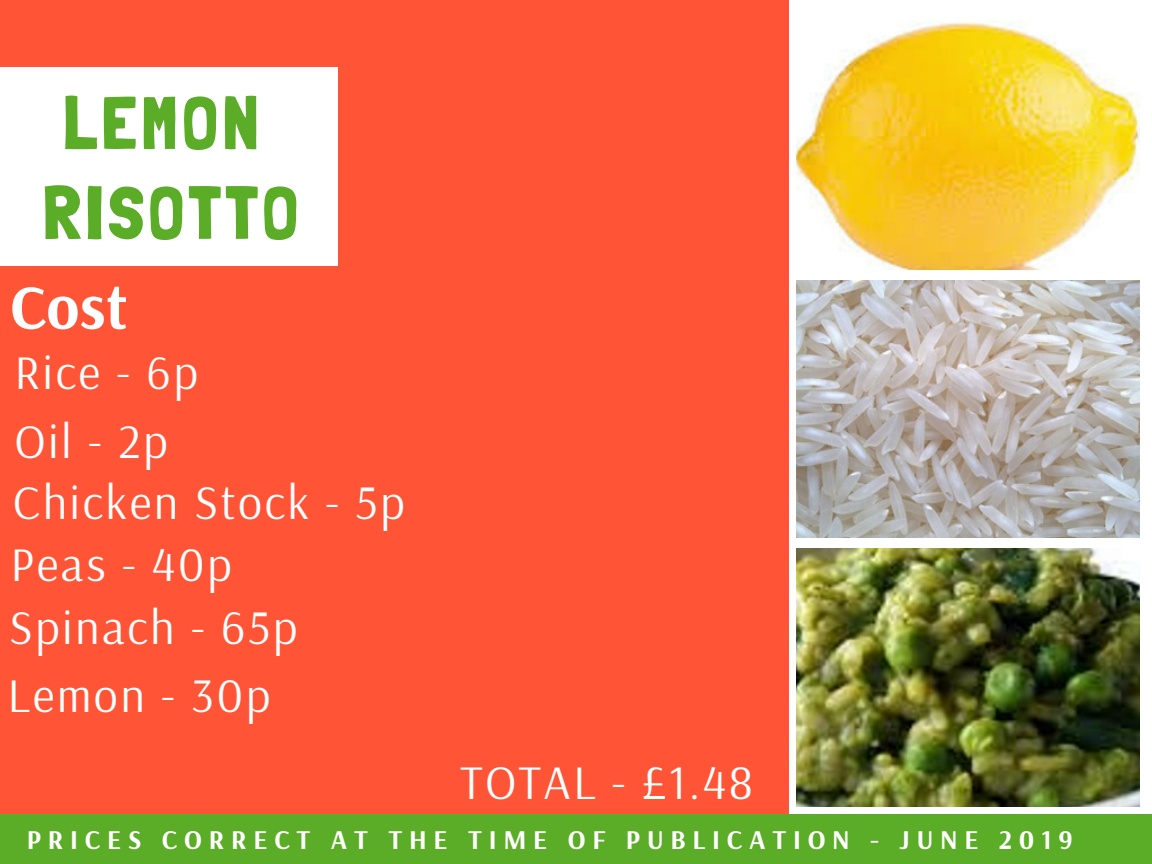
<style>
.page{position:relative;width:1152px;height:864px;background:#fff}
.page>*{position:absolute;margin:0;border:0;box-sizing:border-box;transform-origin:0 0}
.t1{font:75px/90px "Londrina Solid";letter-spacing:.05em;color:#5bac26}
.t2{font:700 63px "Arsenal";color:#fff}
.t3{font:48px/69px "Arsenal";letter-spacing:.05em;color:#fff}
.t4{font:700 27px "Arsenal";letter-spacing:.25em;color:#fff}
</style>
<div class="page">
<div style="left:0;top:0;width:788px;height:864px;background:#ff5436"></div>
<div style="left:0;top:814px;width:1152px;height:50px;background:#5bac26"></div>
<div style="left:0;top:67px;width:337px;height:198px;background:#fff"></div>
<img style="left:797px;top:21px;width:343px;height:249px">
<img style="left:797px;top:281px;width:343px;height:256px">
<img style="left:797px;top:549px;width:343px;height:257px">
<h1 class="t1" style="left:42px;top:77px;width:258px">LEMON<br>RISOTTO</h1>
<h2 class="t2" style="left:10px;top:266px;width:119px">Cost</h2>
<p class="t3" style="left:14px;top:336px;width:185px">Rice - 6p<br>Oil - 2p</p>
<p class="t3" style="left:13px;top:466px;width:394px">Chicken Stock - 5p</p>
<p class="t3" style="left:11px;top:528px;width:223px">Peas - 40p</p>
<p class="t3" style="left:8px;top:592px;width:291px;line-height:67.9px">Spinach - 65p<br>Lemon - 30p</p>
<p class="t3" style="left:461px;top:746px;width:294px">TOTAL - £1.48</p>
<p class="t4" style="left:27px;top:822px;width:1048px">PRICES CORRECT AT THE TIME OF PUBLICATION - JUNE 2019</p>
</div>
